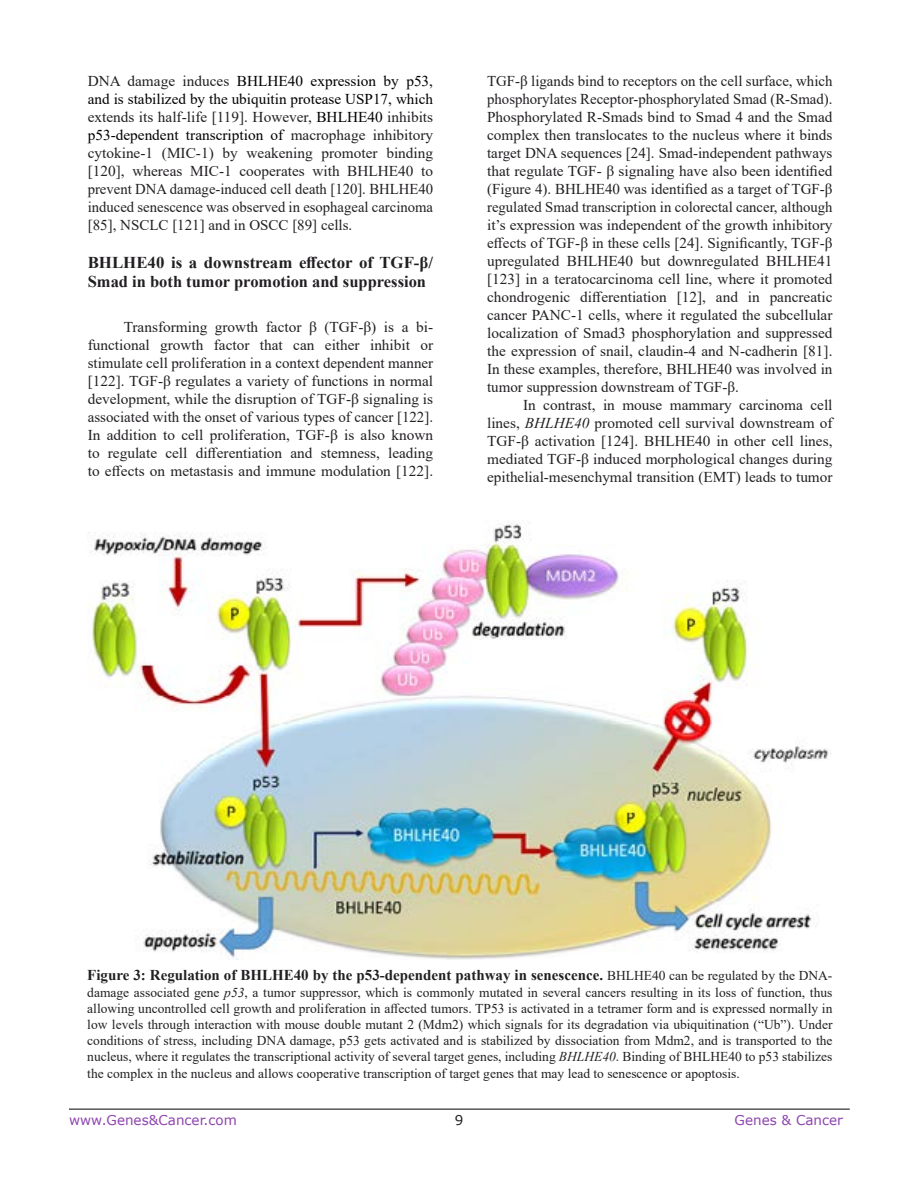
<style>
.page{position:relative;width:918px;height:1188px;background:#fff}
.page>*{position:absolute;margin:0;border:0;box-sizing:border-box;transform-origin:0 0}
.t1{font:700 16.5px/19.8px "Times New Roman";color:#221f22}
.t2{font:15px/18px "Times New Roman";color:#221f22;text-align:justify}
.t3{font:700 15px "Times New Roman";color:#221f22}
.t4{font:13.5px/16.2px "Times New Roman";color:#221f22;text-align:justify}
.t5{font:13.5px "Verdana";color:#8e44ad}
.t6{font:13.5px "Verdana";color:#221f22}
.s1{color:#000}
.s2{font-style:italic}
.s3{font-weight:400;font-size:13.5px}
</style>
<div class="page">
<hr style="left:69px;top:1109px;width:781px;height:1px;background:#000">
<img style="left:89px;top:523px;width:742px;height:436px">
<p class="t2" style="left:88px;top:71px;width:347px">DNA damage induces <span class="s1">BHLHE40 expression by p53, and is stabilized by the ubiquitin protease USP17, which </span>extends its half-life [119]. However, <span class="s1">BHLHE40</span> inhibits <span class="s1">p53-dependent transcription of</span> macrophage inhibitory cytokine-1 (MIC-1) by weakening promoter binding [120], whereas MIC-1 cooperates with BHLHE40 to prevent DNA damage-induced cell death [120]. BHLHE40 induced senescence was observed in esophageal carcinoma [85], NSCLC [121] and in OSCC [89] cells.</p>
<p class="t1" style="left:88px;top:252px;width:347px">BHLHE40 is a downstream effector of TGF-β/<br>Smad in both tumor promotion and suppression</p>
<p class="t2" style="left:88px;top:318px;width:347px;text-indent:36px">Transforming growth factor β (TGF-β) is a bi&shy;functional growth factor that can either inhibit or stimulate cell proliferation in a context dependent manner [122]. TGF-β regulates a variety of functions in normal development, while the disruption of TGF-β signaling is associated with the onset of various types of cancer [122].<br>In addition to cell proliferation, TGF-β is also known to regulate cell differentiation and stemness, leading to effects on metastasis and immune modulation [122].</p>
<p class="t2" style="left:487px;top:71px;width:347px">TGF-β ligands bind to receptors on the cell surface, which phosphorylates Receptor-phosphorylated Smad (R-Smad).<br>Phosphorylated R-Smads bind to Smad 4 and the Smad complex then translocates to the nucleus where it binds target DNA sequences [24]. Smad-independent pathways that regulate TGF- β signaling have also been identified (Figure 4). BHLHE40 was identified as a target of TGF-β regulated Smad transcription in colorectal cancer, although it’s expression was independent of the growth inhibitory effects of TGF-β in these cells [24]. Significantly, TGF-β upregulated BHLHE40 but downregulated BHLHE41 [123] in a teratocarcinoma cell line, where it promoted chondrogenic differentiation [12], and in pancreatic cancer PANC-1 cells, where it regulated the subcellular localization of Smad3 phosphorylation and suppressed the expression of snail, claudin-4 and N-cadherin [81].<br>In these examples, therefore, BHLHE40 was involved in tumor suppression downstream of TGF-β.</p>
<p class="t2" style="left:487px;top:395px;width:347px;text-indent:36px">In contrast, in mouse mammary carcinoma cell lines, <span class="s2">BHLHE40</span> promoted cell survival downstream of TGF-β activation [124]. BHLHE40 in other cell lines, mediated TGF-β induced morphological changes during epithelial-mesenchymal transition (EMT) leads to tumor</p>
<p class="t3" style="left:87px;top:965px;width:747px">Figure 3: Regulation of BHLHE40 by the p53-dependent pathway in senescence. <span class="s3">BHLHE40 can be regulated by the DNA-</span></p>
<p class="t4" style="left:87px;top:984px;width:747px">damage associated gene <span class="s2">p53</span>, a tumor suppressor, which is commonly mutated in several cancers resulting in its loss of function, thus allowing uncontrolled cell growth and proliferation in affected tumors. TP53 is activated in a tetramer form and is expressed normally in low levels through interaction with mouse double mutant 2 (Mdm2) which signals for its degradation via ubiquitination (“Ub”). Under conditions of stress, including DNA damage, p53 gets activated and is stabilized by dissociation from Mdm2, and is transported to the nucleus, where it regulates the transcriptional activity of several target genes, including <span class="s2">BHLHE40</span>. Binding of BHLHE40 to p53 stabilizes the complex in the nucleus and allows cooperative transcription of target genes that may lead to senescence or apoptosis.</p>
<p class="t5" style="left:69px;top:1111px;width:169px">www.Genes&amp;Cancer.com</p>
<p class="t6" style="left:455px;top:1111px;width:10px">9</p>
<p class="t5" style="left:735px;top:1111px;width:110px">Genes &amp; Cancer</p>
</div>
